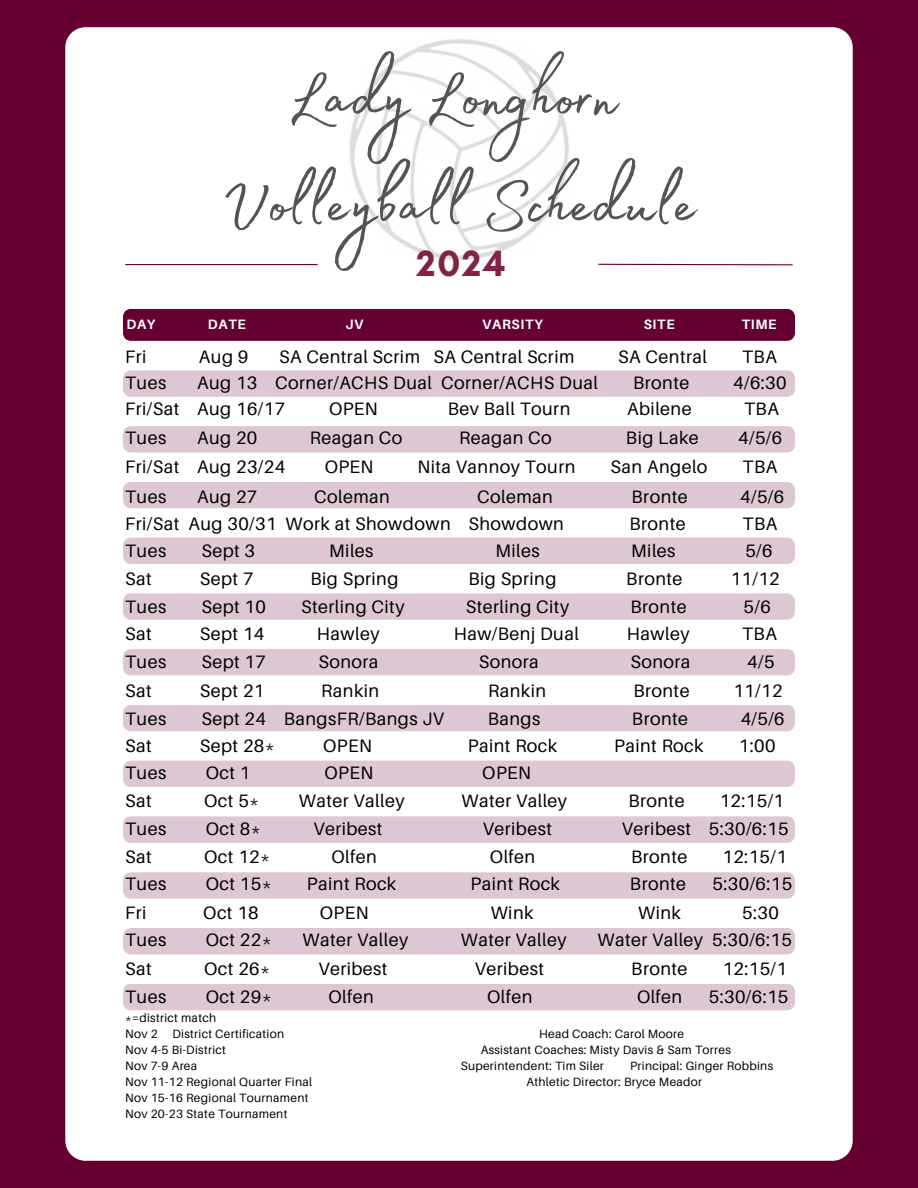
<style>
.page{position:relative;width:918px;height:1188px;background:#603}
.page>*{position:absolute;margin:0;border:0;box-sizing:border-box;transform-origin:0 0}
.t1{font:83.4px/106.8px "Madelyn Fill";color:#545454;text-align:center}
.t2{font:700 37.2px "Glacial Indifference";color:#812349}
.t3{font:18px "Aileron";letter-spacing:.025em;color:#000}
.t4{font:700 13.65px "Aileron";letter-spacing:.05em;color:#fff}
.t5{font:12px/16px "Aileron";letter-spacing:.025em;color:#000}
</style>
<div class="page">
<div style="left:65px;top:27px;width:788px;height:1134px;background:#fff"></div>
<svg style="left:123px;top:370px;width:672px;height:27px"></svg>
<svg style="left:123px;top:593px;width:672px;height:27px"></svg>
<div style="left:123px;top:649px;width:672px;height:27px;background:#ddc7d2"></div>
<div style="left:123px;top:705px;width:672px;height:26px;background:#ddc7d2"></div>
<div style="left:123px;top:761px;width:672px;height:26px;background:#ddc7d2"></div>
<svg style="left:123px;top:872px;width:672px;height:27px"></svg>
<div style="left:123px;top:928px;width:672px;height:26px;background:#ddc7d2"></div>
<div style="left:123px;top:816px;width:672px;height:27px;background:#ddc7d2"></div>
<div style="left:123px;top:984px;width:672px;height:26px;background:#ddc7d2"></div>
<svg style="left:123px;top:309px;width:672px;height:32px"></svg>
<div style="left:123px;top:538px;width:672px;height:26px;background:#ddc7d2"></div>
<div style="left:123px;top:482px;width:672px;height:26px;background:#ddc7d2"></div>
<div style="left:123px;top:426px;width:672px;height:27px;background:#ddc7d2"></div>
<img style="left:348px;top:37px;width:223px;height:224px">
<hr style="left:126px;top:264px;width:191px;height:1px;background:#603">
<svg style="left:598px;top:263px;width:195px;height:3px"></svg>
<h1 class="t1" style="left:221px;top:29px;width:477px">Lady Longhorn<br>Volleyball Schedule</h1>
<p class="t2" style="left:416px;top:241px;width:91px">2024</p>
<p class="t4" style="left:126px;top:316px;width:30px">DAY</p>
<h2 class="t4" style="left:208px;top:316px;width:39px">DATE</h2>
<p class="t4" style="left:345px;top:316px;width:20px">JV</p>
<p class="t4" style="left:482px;top:316px;width:62px">VARSITY</p>
<p class="t4" style="left:644px;top:316px;width:33px">SITE</p>
<p class="t4" style="left:742px;top:316px;width:36px">TIME</p>
<p class="t3" style="left:125px;top:346px;width:23px">Fri</p>
<p class="t3" style="left:199px;top:346px;width:51px">Aug 9</p>
<p class="t3" style="left:279px;top:346px;width:297px">SA Central Scrim SA Central Scrim</p>
<p class="t3" style="left:618px;top:346px;width:90px">SA Central</p>
<p class="t3" style="left:742px;top:346px;width:36px">TBA</p>
<p class="t3" style="left:125px;top:372px;width:43px">Tues</p>
<p class="t3" style="left:197px;top:372px;width:402px">Aug 13 Corner/ACHS Dual Corner/ACHS Dual</p>
<p class="t3" style="left:633px;top:372px;width:58px">Bronte</p>
<p class="t3" style="left:733px;top:372px;width:55px">4/6:30</p>
<p class="t3" style="left:125px;top:398px;width:162px">Fri/Sat Aug 16/17</p>
<p class="t3" style="left:329px;top:398px;width:50px">OPEN</p>
<p class="t3" style="left:448px;top:398px;width:124px">Bev Ball Tourn</p>
<p class="t3" style="left:627px;top:398px;width:66px">Abilene</p>
<p class="t3" style="left:744px;top:398px;width:36px">TBA</p>
<p class="t3" style="left:125px;top:427px;width:43px">Tues</p>
<p class="t3" style="left:197px;top:427px;width:62px">Aug 20</p>
<p class="t3" style="left:310px;top:427px;width:94px">Reagan Co</p>
<p class="t3" style="left:459px;top:427px;width:94px">Reagan Co</p>
<p class="t3" style="left:626px;top:427px;width:74px">Big Lake</p>
<p class="t3" style="left:738px;top:427px;width:46px">4/5/6</p>
<p class="t3" style="left:125px;top:456px;width:162px">Fri/Sat Aug 23/24</p>
<p class="t3" style="left:325px;top:456px;width:50px">OPEN</p>
<p class="t3" style="left:417px;top:456px;width:160px">Nita Vannoy Tourn</p>
<p class="t3" style="left:611px;top:456px;width:98px">San Angelo</p>
<p class="t3" style="left:743px;top:456px;width:36px">TBA</p>
<p class="t3" style="left:125px;top:486px;width:43px">Tues</p>
<p class="t3" style="left:197px;top:486px;width:62px">Aug 27</p>
<p class="t3" style="left:314px;top:486px;width:77px">Coleman</p>
<p class="t3" style="left:477px;top:486px;width:77px">Coleman</p>
<p class="t3" style="left:632px;top:486px;width:58px">Bronte</p>
<p class="t3" style="left:740px;top:486px;width:46px">4/5/6</p>
<p class="t3" style="left:125px;top:513px;width:440px">Fri/Sat Aug 30/31 Work at Showdown Showdown</p>
<p class="t3" style="left:629px;top:513px;width:58px">Bronte</p>
<p class="t3" style="left:743px;top:513px;width:36px">TBA</p>
<p class="t3" style="left:125px;top:540px;width:43px">Tues</p>
<p class="t3" style="left:201px;top:540px;width:55px">Sept 3</p>
<p class="t3" style="left:329px;top:540px;width:46px">Miles</p>
<p class="t3" style="left:495px;top:540px;width:46px">Miles</p>
<p class="t3" style="left:631px;top:540px;width:46px">Miles</p>
<p class="t3" style="left:745px;top:540px;width:29px">5/6</p>
<p class="t3" style="left:125px;top:568px;width:28px">Sat</p>
<p class="t3" style="left:200px;top:568px;width:55px">Sept 7</p>
<p class="t3" style="left:310px;top:568px;width:90px">Big Spring</p>
<p class="t3" style="left:468px;top:568px;width:90px">Big Spring</p>
<p class="t3" style="left:626px;top:568px;width:58px">Bronte</p>
<p class="t3" style="left:731px;top:568px;width:51px">11/12</p>
<p class="t3" style="left:125px;top:596px;width:43px">Tues</p>
<p class="t3" style="left:201px;top:596px;width:66px">Sept 10</p>
<p class="t3" style="left:301px;top:596px;width:105px">Sterling City</p>
<p class="t3" style="left:466px;top:596px;width:105px">Sterling City</p>
<p class="t3" style="left:630px;top:596px;width:58px">Bronte</p>
<p class="t3" style="left:744px;top:596px;width:29px">5/6</p>
<p class="t3" style="left:125px;top:623px;width:28px">Sat</p>
<p class="t3" style="left:200px;top:623px;width:66px">Sept 14</p>
<p class="t3" style="left:317px;top:623px;width:64px">Hawley</p>
<p class="t3" style="left:454px;top:623px;width:127px">Haw/Benj Dual</p>
<p class="t3" style="left:627px;top:623px;width:64px">Hawley</p>
<p class="t3" style="left:742px;top:623px;width:36px">TBA</p>
<p class="t3" style="left:125px;top:651px;width:43px">Tues</p>
<p class="t3" style="left:201px;top:651px;width:66px">Sept 17</p>
<p class="t3" style="left:318px;top:651px;width:62px">Sonora</p>
<p class="t3" style="left:479px;top:651px;width:62px">Sonora</p>
<p class="t3" style="left:630px;top:651px;width:62px">Sonora</p>
<p class="t3" style="left:747px;top:651px;width:29px">4/5</p>
<p class="t3" style="left:125px;top:680px;width:28px">Sat</p>
<p class="t3" style="left:200px;top:680px;width:66px">Sept 21</p>
<p class="t3" style="left:321px;top:680px;width:59px">Rankin</p>
<p class="t3" style="left:488px;top:680px;width:59px">Rankin</p>
<p class="t3" style="left:633px;top:680px;width:58px">Bronte</p>
<p class="t3" style="left:733px;top:680px;width:51px">11/12</p>
<p class="t3" style="left:125px;top:708px;width:43px">Tues</p>
<p class="t3" style="left:201px;top:708px;width:244px">Sept 24 BangsFR/Bangs JV</p>
<p class="t3" style="left:488px;top:708px;width:54px">Bangs</p>
<p class="t3" style="left:632px;top:708px;width:58px">Bronte</p>
<p class="t3" style="left:741px;top:708px;width:46px">4/5/6</p>
<p class="t3" style="left:125px;top:735px;width:28px">Sat</p>
<p class="t3" style="left:200px;top:735px;width:77px">Sept 28*</p>
<p class="t3" style="left:323px;top:735px;width:50px">OPEN</p>
<p class="t3" style="left:468px;top:735px;width:91px">Paint Rock</p>
<p class="t3" style="left:614px;top:735px;width:91px">Paint Rock</p>
<p class="t3" style="left:739px;top:735px;width:38px">1:00</p>
<p class="t3" style="left:125px;top:762px;width:43px">Tues</p>
<p class="t3" style="left:206px;top:762px;width:46px">Oct 1</p>
<p class="t3" style="left:325px;top:762px;width:50px">OPEN</p>
<p class="t3" style="left:482px;top:762px;width:50px">OPEN</p>
<p class="t3" style="left:125px;top:790px;width:28px">Sat</p>
<p class="t3" style="left:204px;top:790px;width:57px">Oct 5*</p>
<p class="t3" style="left:299px;top:790px;width:107px">Water Valley</p>
<p class="t3" style="left:461px;top:790px;width:107px">Water Valley</p>
<p class="t3" style="left:628px;top:790px;width:58px">Bronte</p>
<p class="t3" style="left:720px;top:790px;width:66px">12:15/1</p>
<p class="t3" style="left:125px;top:818px;width:43px">Tues</p>
<p class="t3" style="left:206px;top:818px;width:57px">Oct 8*</p>
<p class="t3" style="left:313px;top:818px;width:71px">Veribest</p>
<p class="t3" style="left:483px;top:818px;width:71px">Veribest</p>
<p class="t3" style="left:622px;top:818px;width:168px">Veribest 5:30/6:15</p>
<p class="t3" style="left:125px;top:846px;width:28px">Sat</p>
<p class="t3" style="left:204px;top:846px;width:67px">Oct 12*</p>
<p class="t3" style="left:331px;top:846px;width:47px">Olfen</p>
<p class="t3" style="left:490px;top:846px;width:47px">Olfen</p>
<p class="t3" style="left:631px;top:846px;width:58px">Bronte</p>
<p class="t3" style="left:723px;top:846px;width:66px">12:15/1</p>
<p class="t3" style="left:125px;top:873px;width:43px">Tues</p>
<p class="t3" style="left:206px;top:873px;width:67px">Oct 15*</p>
<p class="t3" style="left:307px;top:873px;width:91px">Paint Rock</p>
<p class="t3" style="left:471px;top:873px;width:91px">Paint Rock</p>
<p class="t3" style="left:630px;top:873px;width:58px">Bronte</p>
<p class="t3" style="left:713px;top:873px;width:81px">5:30/6:15</p>
<p class="t3" style="left:125px;top:902px;width:23px">Fri</p>
<p class="t3" style="left:203px;top:902px;width:57px">Oct 18</p>
<p class="t3" style="left:320px;top:902px;width:50px">OPEN</p>
<p class="t3" style="left:491px;top:902px;width:44px">Wink</p>
<p class="t3" style="left:638px;top:902px;width:44px">Wink</p>
<p class="t3" style="left:742px;top:902px;width:38px">5:30</p>
<p class="t3" style="left:125px;top:929px;width:43px">Tues</p>
<p class="t3" style="left:206px;top:929px;width:67px">Oct 22*</p>
<p class="t3" style="left:303px;top:929px;width:107px">Water Valley</p>
<p class="t3" style="left:461px;top:929px;width:107px">Water Valley</p>
<p class="t3" style="left:597px;top:929px;width:196px">Water Valley 5:30/6:15</p>
<p class="t3" style="left:125px;top:958px;width:28px">Sat</p>
<p class="t3" style="left:204px;top:958px;width:67px">Oct 26*</p>
<p class="t3" style="left:318px;top:958px;width:71px">Veribest</p>
<p class="t3" style="left:475px;top:958px;width:71px">Veribest</p>
<p class="t3" style="left:631px;top:958px;width:58px">Bronte</p>
<p class="t3" style="left:723px;top:958px;width:66px">12:15/1</p>
<p class="t3" style="left:125px;top:986px;width:43px">Tues</p>
<p class="t3" style="left:206px;top:986px;width:67px">Oct 29*</p>
<p class="t3" style="left:329px;top:986px;width:47px">Olfen</p>
<p class="t3" style="left:487px;top:986px;width:47px">Olfen</p>
<p class="t3" style="left:637px;top:986px;width:47px">Olfen</p>
<p class="t3" style="left:709px;top:986px;width:81px">5:30/6:15</p>
<p class="t5" style="left:125px;top:1010px;width:161px">*=district match<br>Nov 2 District Certification</p>
<p class="t5" style="left:539px;top:1026px;width:147px">Head Coach: Carol Moore</p>
<p class="t5" style="left:125px;top:1042px;width:102px">Nov 4-5 Bi-District</p>
<p class="t5" style="left:481px;top:1042px;width:252px">Assistant Coaches: Misty Davis &amp; Sam Torres</p>
<p class="t5" style="left:125px;top:1058px;width:74px">Nov 7-9 Area</p>
<p class="t5" style="left:461px;top:1058px;width:145px">Superintendent: Tim Siler</p>
<p class="t5" style="left:630px;top:1058px;width:145px">Principal: Ginger Robbins</p>
<p class="t5" style="left:125px;top:1074px;width:188px">Nov 11-12 Regional Quarter Final</p>
<p class="t5" style="left:526px;top:1074px;width:177px">Athletic Director: Bryce Meador</p>
<p class="t5" style="left:125px;top:1090px;width:185px">Nov 15-16 Regional Tournament<br>Nov 20-23 State Tournament</p>
</div>
